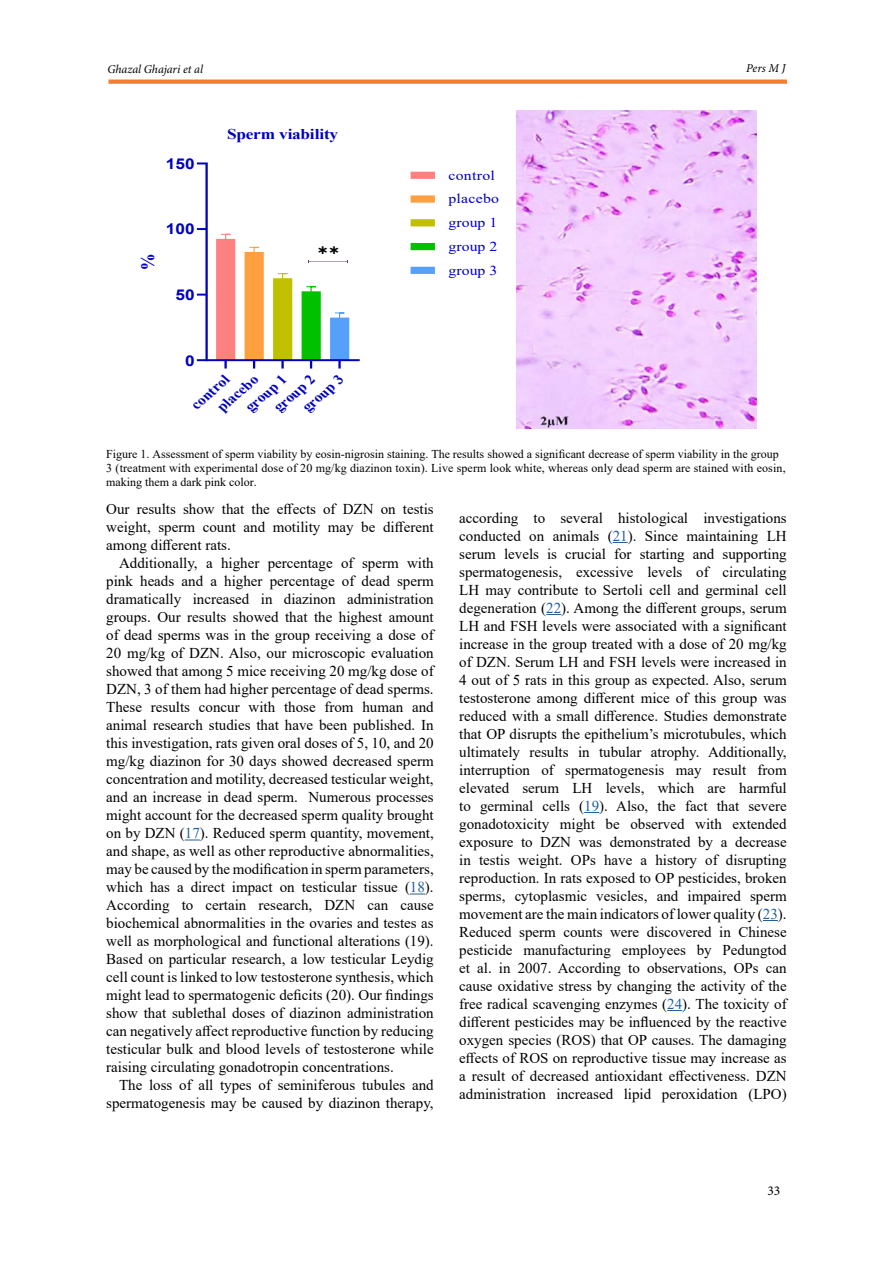
<style>
.page{position:relative;width:893px;height:1263px;background:#fff}
.page>*{position:absolute;margin:0;border:0;box-sizing:border-box;transform-origin:0 0}
.t1{font:700 19.05px "Times New Roman";color:#0000c0;scale:.86 1}
.t2{font:15px/18px "Times New Roman";color:#000;text-align:justify}
.t3{font:700 14.85px "Times New Roman";letter-spacing:-.015em;color:#0000c0;scale:1.16 1}
.t4{font:700 14.85px "Arial";letter-spacing:.005em;color:#0000c0;scale:1.16 1}
.t5{font:italic 700 14.55px "Times New Roman";color:#0000c0}
.t6{font:13.65px/23.7px "Times New Roman";letter-spacing:.005em;color:#0000c0;scale:1.16 1}
.t7{font:13.5px "Minion Pro";color:#000}
.t8{font:12px/14.4px "Times New Roman";color:#000}
.t9{font:italic 12px "Minion Pro";letter-spacing:-.005em;color:#000}
.s1{color:#215e9e}
</style>
<div class="page">
<svg style="left:108px;top:80px;width:679px;height:4px;background:#f5863b"></svg>
<svg style="left:185px;top:840px;width:15px;height:1px"></svg>
<svg style="left:410px;top:894px;width:15px;height:1px"></svg>
<svg style="left:613px;top:542px;width:15px;height:1px"></svg>
<svg style="left:546px;top:614px;width:15px;height:1px"></svg>
<svg style="left:584px;top:812px;width:15px;height:1px"></svg>
<svg style="left:763px;top:920px;width:15px;height:1px"></svg>
<svg style="left:667px;top:1010px;width:15px;height:1px"></svg>
<svg style="left:411px;top:172px;width:24px;height:7px"></svg>
<svg style="left:411px;top:195px;width:24px;height:8px"></svg>
<svg style="left:411px;top:219px;width:24px;height:7px"></svg>
<svg style="left:411px;top:243px;width:24px;height:7px"></svg>
<svg style="left:411px;top:267px;width:24px;height:7px"></svg>
<img style="left:517px;top:110px;width:240px;height:318px">
<svg style="left:197px;top:162px;width:163px;height:206px"></svg>
<p class="t9" style="left:107px;top:61px;width:97px">Ghazal Ghajari et al</p>
<p class="t9" style="left:746px;top:60px;width:41px">Pers M J</p>
<p class="t4" style="left:166px;top:153px;width:26px">150</p>
<p class="t1" style="left:134px;top:270px;width:21px;rotate:-90deg">%</p>
<p class="t4" style="left:166px;top:219px;width:26px">100</p>
<p class="t4" style="left:175px;top:284px;width:18px">50</p>
<p class="t3" style="left:227px;top:124px;width:97px">Sperm viability</p>
<p class="t4" style="left:185px;top:350px;width:10px">0</p>
<p class="t5" style="left:187px;top:398px;width:47px;rotate:-41deg">control</p>
<p class="t5" style="left:269px;top:401px;width:50px;rotate:-41deg">group 2</p>
<p class="t5" style="left:298px;top:401px;width:50px;rotate:-41deg">group 3</p>
<p class="t5" style="left:241px;top:401px;width:50px;rotate:-41deg">group 1</p>
<p class="t5" style="left:213px;top:401px;width:50px;rotate:-41deg">placebo</p>
<p class="t6" style="left:449px;top:163px;width:45px">control placebo group 1 group 2 group 3</p>
<p class="t8" style="left:106px;top:446px;width:681px">Figure 1. Assessment of sperm viability by eosin-nigrosin staining. The results showed a significant decrease of sperm viability in the group<br>3 (treatment with experimental dose of 20 mg/kg diazinon toxin). Live sperm look white, whereas only dead sperm are stained with eosin, making them a dark pink color.</p>
<p class="t2" style="left:106px;top:500px;width:329px">Our results show that the effects of DZN on testis weight, sperm count and motility may be different among different rats.</p>
<p class="t2" style="left:106px;top:554px;width:329px;text-indent:13px">Additionally, a higher percentage of sperm with pink heads and a higher percentage of dead sperm dramatically increased in diazinon administration groups. Our results showed that the highest amount of dead sperms was in the group receiving a dose of 20 mg/kg of DZN. Also, our microscopic evaluation showed that among 5 mice receiving 20 mg/kg dose of DZN, 3 of them had higher percentage of dead sperms.<br>These results concur with those from human and animal research studies that have been published. In this investigation, rats given oral doses of 5, 10, and 20 mg/kg diazinon for 30 days showed decreased sperm concentration and motility, decreased testicular weight, and an increase in dead sperm. Numerous processes might account for the decreased sperm quality brought on by DZN (<span class="s1">17</span>). Reduced sperm quantity, movement, and shape, as well as other reproductive abnormalities, may be caused by the modification in sperm parameters, which has a direct impact on testicular tissue (<span class="s1">18</span>).<br>According to certain research, DZN can cause biochemical abnormalities in the ovaries and testes as well as morphological and functional alterations (19).<br>Based on particular research, a low testicular Leydig cell count is linked to low testosterone synthesis, which might lead to spermatogenic deficits (20). Our findings show that sublethal doses of diazinon administration can negatively affect reproductive function by reducing testicular bulk and blood levels of testosterone while raising circulating gonadotropin concentrations.</p>
<p class="t2" style="left:106px;top:1076px;width:329px;text-align:right">The loss of all types of seminiferous tubules and spermatogenesis may be caused by diazinon therapy,</p>
<p class="t2" style="left:459px;top:508px;width:329px">according to several histological investigations conducted on animals (<span class="s1">21</span>). Since maintaining LH serum levels is crucial for starting and supporting spermatogenesis, excessive levels of circulating LH may contribute to Sertoli cell and germinal cell degeneration (<span class="s1">22</span>). Among the different groups, serum LH and FSH levels were associated with a significant increase in the group treated with a dose of 20 mg/kg of DZN. Serum LH and FSH levels were increased in 4 out of 5 rats in this group as expected. Also, serum testosterone among different mice of this group was reduced with a small difference. Studies demonstrate that OP disrupts the epithelium’s microtubules, which ultimately results in tubular atrophy. Additionally, interruption of spermatogenesis may result from elevated serum LH levels, which are harmful to germinal cells (<span class="s1">19</span>). Also, the fact that severe gonadotoxicity might be observed with extended exposure to DZN was demonstrated by a decrease in testis weight. OPs have a history of disrupting reproduction. In rats exposed to OP pesticides, broken sperms, cytoplasmic vesicles, and impaired sperm movement are the main indicators of lower quality (<span class="s1">23</span>).<br>Reduced sperm counts were discovered in Chinese pesticide manufacturing employees by Pedungtod et al. in 2007. According to observations, OPs can cause oxidative stress by changing the activity of the free radical scavenging enzymes (<span class="s1">24</span>). The toxicity of different pesticides may be influenced by the reactive oxygen species (ROS) that OP causes. The damaging effects of ROS on reproductive tissue may increase as a result of decreased antioxidant effectiveness. DZN administration increased lipid peroxidation (LPO)</p>
<p class="t7" style="left:767px;top:1181px;width:14px">33</p>
</div>
